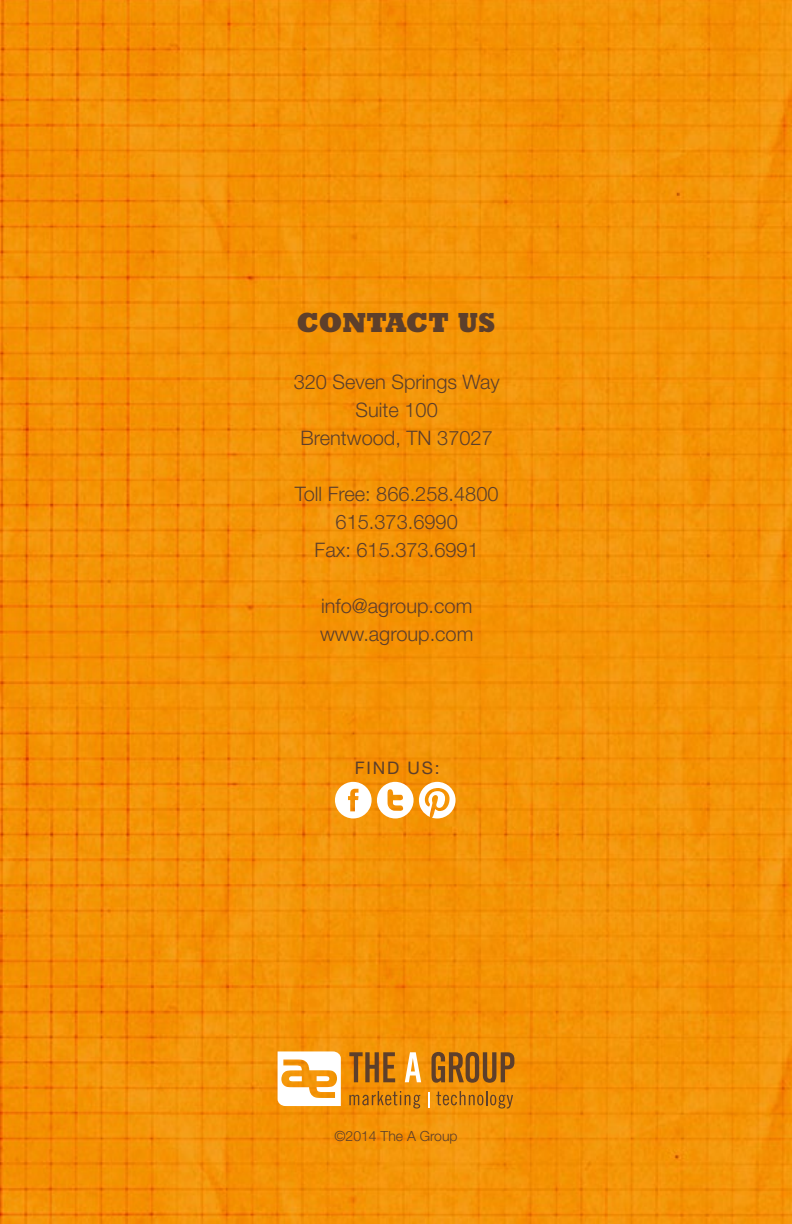
<style>
.page{position:relative;width:792px;height:1224px;background:#fff}
.page>*{position:absolute;margin:0;border:0;box-sizing:border-box;transform-origin:0 0}
.t1{font:800 28px "Rockwell";letter-spacing:-.01em;color:#5d3f2b}
.t2{font:300 20px/28px "Helvetica Neue";color:#5d3f2b;text-align:center}
.t3{font:17.4px "Helvetica Neue";letter-spacing:.1em;color:#5d3f2b}
.t4{font:300 14px "Helvetica Neue";color:#5d3f2b}
</style>
<div class="page">
<img style="left:0;top:0;width:792px;height:1224px">
<svg style="left:335px;top:782px;width:121px;height:36px"></svg>
<svg style="left:278px;top:1051px;width:63px;height:55px"></svg>
<svg style="left:349px;top:1052px;width:46px;height:30px"></svg>
<svg style="left:405px;top:1052px;width:16px;height:30px"></svg>
<svg style="left:431px;top:1052px;width:83px;height:31px"></svg>
<svg style="left:349px;top:1091px;width:71px;height:18px"></svg>
<svg style="left:428px;top:1092px;width:1px;height:16px"></svg>
<svg style="left:436px;top:1091px;width:77px;height:18px"></svg>
<h1 class="t1" style="left:296px;top:305px;width:201px">CONTACT US</h1>
<p class="t2" style="left:294px;top:367px;width:207px">320 Seven Springs Way<br>Suite 100<br>Brentwood, TN 37027</p>
<p class="t2" style="left:295px;top:479px;width:205px">Toll Free: 866.258.4800<br>615.373.6990<br>Fax: 615.373.6991</p>
<p class="t2" style="left:320px;top:591px;width:155px;text-align:left">info@agroup.com www.agroup.com</p>
<p class="t3" style="left:355px;top:757px;width:86px">FIND US:</p>
<p class="t4" style="left:334px;top:1128px;width:125px">©2014 The A Group</p>
</div>
